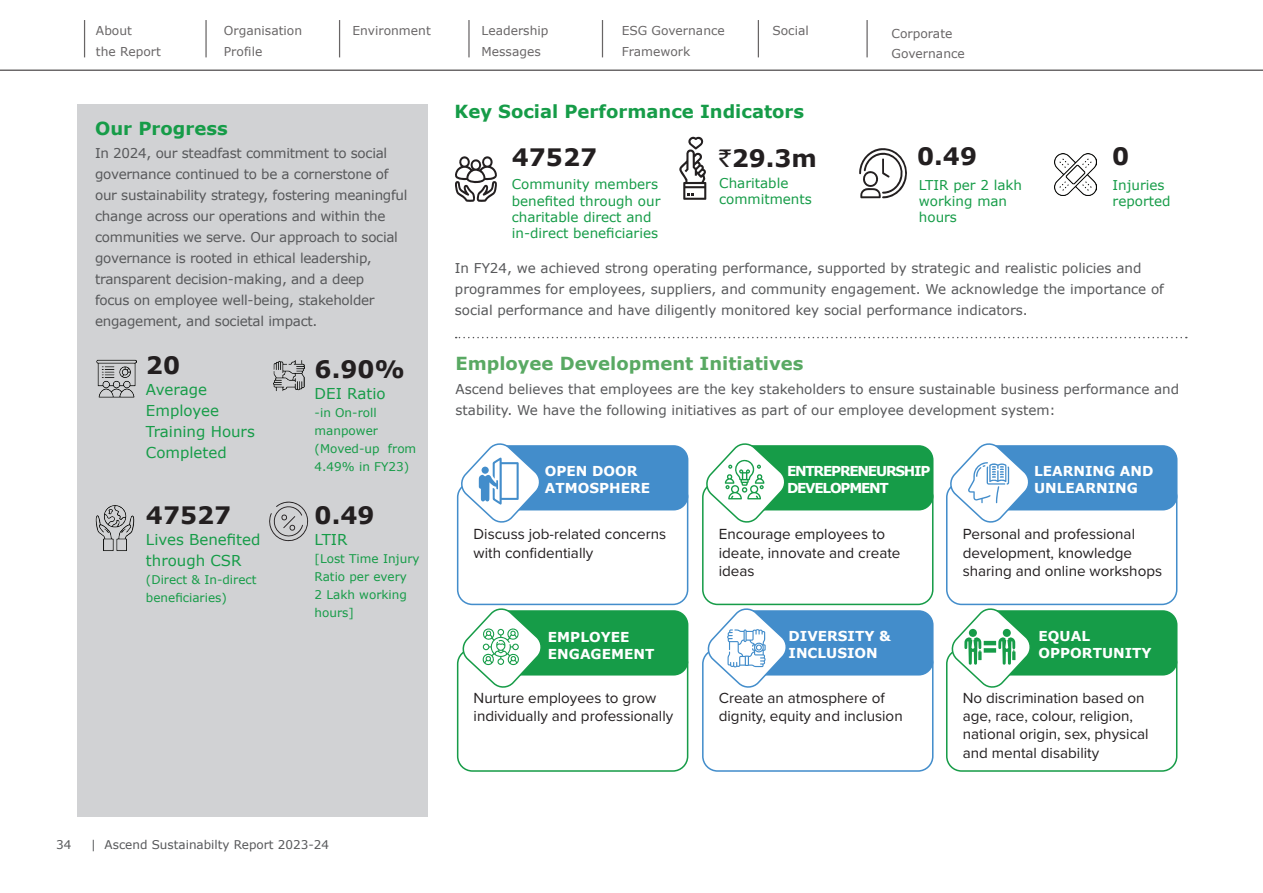
<style>
.page{position:relative;width:1263px;height:893px;background:#fff}
.page>*{position:absolute;margin:0;border:0;box-sizing:border-box;transform-origin:0 0}
.t1{font:700 24px "Verdana";color:#231f20}
.t2{font:700 18px "Verdana";color:#169c48}
.t3{font:700 18px "Verdana";color:#59a963}
.t4{font:15.15px/18.3px "Proxima Nova";color:#231f20}
.t5{font:15px/21px "Verdana";color:#169c48}
.t6{font:700 13.65px/16.8px "Verdana";color:#fff}
.t7{font:700 13.65px/16.8px "Verdana";letter-spacing:-.09em;color:#fff}
.t8{font:13.5px/21px "Verdana";color:#57585a}
.t9{font:13.5px/21px "Verdana";letter-spacing:-.02em;color:#57585a}
.t10{font:13.5px/16.2px "Verdana";color:#169c48}
.t11{font:12.3px/20.4px "Verdana";color:#231f20}
.t12{font:12px/18px "Verdana";color:#169c48}
.t13{font:12px "Verdana";color:#57585a}
.s1{font-family:"Indian Rupee";font-weight:400}
</style>
<div class="page">
<hr style="left:205px;top:20px;width:2px;height:37px;background:#231f20">
<hr style="left:84px;top:20px;width:1px;height:37px;background:#231f20">
<hr style="left:339px;top:20px;width:1px;height:37px;background:#231f20">
<hr style="left:468px;top:20px;width:2px;height:37px;background:#231f20">
<hr style="left:602px;top:20px;width:1px;height:37px;background:#231f20">
<hr style="left:758px;top:20px;width:1px;height:37px;background:#231f20">
<hr style="left:866px;top:20px;width:2px;height:37px;background:#231f20">
<hr style="left:0;top:70px;width:1263px;height:1px;background:#231f20">
<div style="left:77px;top:104px;width:351px;height:713px;background:#d1d2d4"></div>
<img style="left:96px;top:359px;width:40px;height:39px">
<img style="left:273px;top:360px;width:32px;height:31px">
<img style="left:92px;top:504px;width:47px;height:48px">
<svg style="left:455px;top:156px;width:42px;height:46px"></svg>
<svg style="left:679px;top:136px;width:27px;height:64px"></svg>
<svg style="left:859px;top:148px;width:48px;height:50px"></svg>
<div style="left:457px;top:482px;width:231px;height:123px;border:2px solid #438dcb;border-radius:15px"></div>
<div style="left:492px;top:445px;width:196px;height:65px;background:#438dcb;border-radius:15px"></div>
<svg style="left:458px;top:443px;width:85px;height:82px"></svg>
<div style="left:481px;top:467px;width:8px;height:7px;background:#438dcb;border-radius:50%"></div>
<div style="left:702px;top:482px;width:231px;height:123px;border:2px solid #179c48;border-radius:15px"></div>
<div style="left:737px;top:445px;width:196px;height:65px;background:#169c48;border-radius:15px"></div>
<div style="left:946px;top:482px;width:231px;height:123px;border:2px solid #438dcb;border-radius:15px"></div>
<div style="left:981px;top:445px;width:196px;height:65px;background:#438dcb;border-radius:15px"></div>
<svg style="left:703px;top:443px;width:85px;height:82px"></svg>
<svg style="left:947px;top:443px;width:85px;height:82px"></svg>
<div style="left:457px;top:648px;width:231px;height:124px;border:2px solid #179c48;border-radius:15px"></div>
<div style="left:489px;top:610px;width:199px;height:65px;background:#169c48;border-radius:15px"></div>
<div style="left:702px;top:648px;width:231px;height:124px;border:2px solid #438dcb;border-radius:15px"></div>
<div style="left:736px;top:610px;width:197px;height:65px;background:#438dcb;border-radius:15px"></div>
<div style="left:946px;top:648px;width:231px;height:124px;border:2px solid #179c48;border-radius:15px"></div>
<div style="left:978px;top:610px;width:199px;height:65px;background:#169c48;border-radius:15px"></div>
<svg style="left:460px;top:608px;width:84px;height:80px"></svg>
<svg style="left:705px;top:608px;width:85px;height:80px"></svg>
<svg style="left:949px;top:608px;width:84px;height:80px"></svg>
<svg style="left:456px;top:337px;width:731px;height:1px"></svg>
<svg style="left:266px;top:498px;width:44px;height:45px;background:#bdbdbf"></svg>
<img style="left:1054px;top:154px;width:42px;height:42px">
<p class="t11" style="left:96px;top:20px;width:66px">About<br>the Report</p>
<p class="t11" style="left:224px;top:21px;width:80px">Organisation<br>Profile</p>
<p class="t11" style="left:622px;top:20px;width:105px">ESG Governance<br>Framework</p>
<p class="t11" style="left:352px;top:20px;width:80px">Environment</p>
<p class="t11" style="left:482px;top:20px;width:68px">Leadership</p>
<p class="t11" style="left:772px;top:21px;width:38px">Social</p>
<p class="t11" style="left:482px;top:41px;width:61px">Messages</p>
<h2 class="t2" style="left:95px;top:115px;width:134px">Our Progress</h2>
<h2 class="t2" style="left:454px;top:99px;width:351px">Key Social Performance Indicators</h2>
<p class="t11" style="left:892px;top:23px;width:75px">Corporate<br>Governance</p>
<p class="t9" style="left:95px;top:142px;width:314px">In 2024, our steadfast commitment to social governance continued to be a cornerstone of our sustainability strategy, fostering meaningful change across our operations and within the communities we serve. Our approach to social governance is rooted in ethical leadership, transparent decision-making, and a deep<br>focus on employee well-being, stakeholder engagement, and societal impact.</p>
<h1 class="t1" style="left:146px;top:349px;width:36px">20</h1>
<p class="t5" style="left:146px;top:379px;width:110px">Average<br>Employee<br>Training Hours<br>Completed</p>
<h1 class="t1" style="left:146px;top:498px;width:87px">47527</h1>
<p class="t5" style="left:146px;top:528px;width:116px">Lives Benefited through CSR</p>
<p class="t12" style="left:146px;top:570px;width:112px">(Direct &amp; In-direct beneficiaries)</p>
<h1 class="t1" style="left:315px;top:352px;width:92px">6.90%</h1>
<p class="t5" style="left:315px;top:383px;width:72px">DEI Ratio</p>
<p class="t12" style="left:315px;top:404px;width:103px">-in On-roll manpower (Moved-up from<br>4.49% in FY23)</p>
<h1 class="t1" style="left:315px;top:498px;width:61px">0.49</h1>
<p class="t5" style="left:315px;top:528px;width:35px">LTIR</p>
<p class="t12" style="left:315px;top:549px;width:106px">[Lost Time Injury<br>Ratio per every<br>2 Lakh working hours]</p>
<p class="t13" style="left:56px;top:836px;width:17px">34</p>
<p class="t13" style="left:91px;top:836px;width:240px">| Ascend Sustainabilty Report 2023-24</p>
<h1 class="t1" style="left:512px;top:140px;width:87px">47527</h1>
<h1 class="t1" style="left:719px;top:141px;width:99px"><span class="s1">`</span>29.3m</h1>
<h1 class="t1" style="left:917px;top:139px;width:61px">0.49</h1>
<h1 class="t1" style="left:1112px;top:139px;width:19px">0</h1>
<p class="t10" style="left:719px;top:175px;width:94px">Charitable commitments</p>
<p class="t10" style="left:512px;top:176px;width:150px">Community members benefited through our charitable direct and in-direct beneficiaries</p>
<p class="t10" style="left:919px;top:177px;width:105px">LTIR per 2 lakh working man hours</p>
<p class="t10" style="left:1112px;top:177px;width:59px">Injuries reported</p>
<p class="t8" style="left:455px;top:258px;width:710px">In FY24, we achieved strong operating performance, supported by strategic and realistic policies and programmes for employees, suppliers, and community engagement. We acknowledge the importance of social performance and have diligently monitored key social performance indicators.</p>
<h2 class="t3" style="left:455px;top:351px;width:349px">Employee Development Initiatives</h2>
<p class="t8" style="left:455px;top:378px;width:725px">Ascend believes that employees are the key stakeholders to ensure sustainable business performance and stability. We have the following initiatives as part of our employee development system:</p>
<p class="t6" style="left:545px;top:462px;width:107px">OPEN DOOR<br>ATMOSPHERE</p>
<p class="t7" style="left:787px;top:462px;width:145px">ENTREPRENEURSHIP<br>DEVELOPMENT</p>
<p class="t6" style="left:1034px;top:462px;width:121px">LEARNING AND<br>UNLEARNING</p>
<p class="t4" style="left:474px;top:524px;width:194px">Discuss job-related concerns with confidentially</p>
<p class="t4" style="left:719px;top:524px;width:183px">Encourage employees to ideate, innovate and create ideas</p>
<p class="t4" style="left:963px;top:524px;width:201px">Personal and professional development, knowledge sharing and online workshops</p>
<p class="t6" style="left:548px;top:629px;width:108px">EMPLOYEE<br>ENGAGEMENT</p>
<p class="t6" style="left:788px;top:627px;width:104px">DIVERSITY &amp;<br>INCLUSION</p>
<p class="t6" style="left:1038px;top:627px;width:115px">EQUAL<br>OPPORTUNITY</p>
<p class="t4" style="left:474px;top:688px;width:201px">Nurture employees to grow individually and professionally</p>
<p class="t4" style="left:719px;top:688px;width:185px">Create an atmosphere of dignity, equity and inclusion</p>
<p class="t4" style="left:963px;top:688px;width:187px">No discrimination based on age, race, colour, religion, national origin, sex, physical and mental disability</p>
</div>
